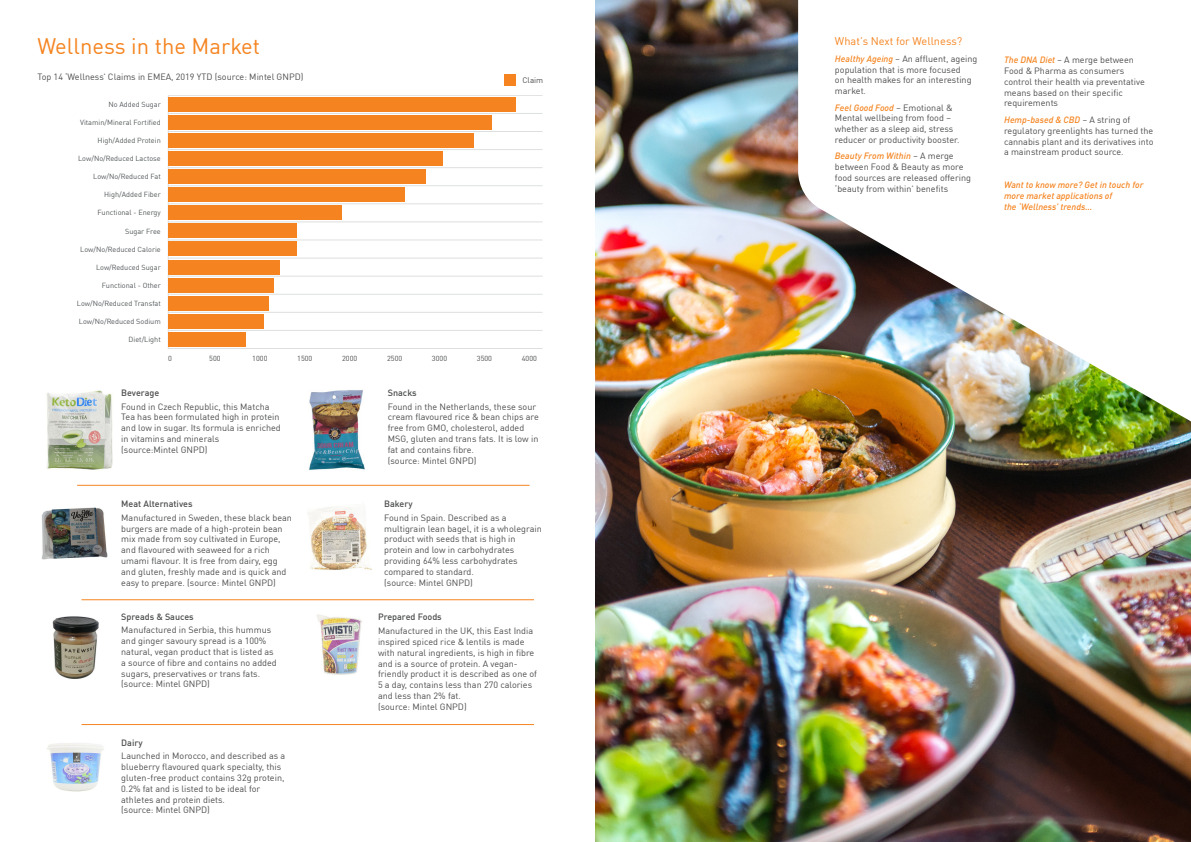
<style>
.page{position:relative;width:1191px;height:842px;background:#fff}
.page>*{position:absolute;margin:0;border:0;box-sizing:border-box;transform-origin:0 0}
.t1{font:22px "DIN Pro";color:#f58420}
.t2{font:11px "DIN Pro";color:#f58420}
.t3{font:9px/10.8px "DIN Pro";color:#4b4c4d}
.t4{font:italic 500 9px/10.8px "DIN Pro";color:#f58420}
.t5{font:500 9px "DIN Pro";color:#4b4c4d}
.t6{font:8px "DIN Pro";color:#4b4c4d}
.t7{font:7.3px "DIN Pro";color:#525759}
.t8{font:7.3px "DIN Pro";color:#4b4c4d}
.s1{font-weight:500;font-style:italic;color:#f58420}
.s2{font-style:italic}
</style>
<div class="page">
<img style="left:595px;top:0;width:596px;height:842px">
<img style="left:798px;top:0;width:393px;height:528px">
<hr style="left:168px;top:95px;width:374px;height:1px;background:#525759">
<hr style="left:168px;top:113px;width:374px;height:1px;background:#525759">
<hr style="left:168px;top:131px;width:374px;height:1px;background:#525759">
<hr style="left:168px;top:149px;width:374px;height:1px;background:#525759">
<hr style="left:168px;top:167px;width:374px;height:1px;background:#525759">
<hr style="left:168px;top:186px;width:374px;height:1px;background:#525759">
<hr style="left:168px;top:204px;width:374px;height:1px;background:#525759">
<hr style="left:168px;top:222px;width:374px;height:1px;background:#525759">
<hr style="left:168px;top:240px;width:374px;height:1px;background:#525759">
<hr style="left:168px;top:258px;width:374px;height:1px;background:#525759">
<hr style="left:168px;top:276px;width:374px;height:1px;background:#525759">
<hr style="left:168px;top:294px;width:374px;height:1px;background:#525759">
<hr style="left:168px;top:312px;width:374px;height:1px;background:#525759">
<hr style="left:168px;top:330px;width:374px;height:1px;background:#525759">
<svg style="left:168px;top:95px;width:1px;height:253px"></svg>
<hr style="left:168px;top:348px;width:374px;height:1px;background:#525759">
<div style="left:168px;top:97px;width:347px;height:14px;background:#f58420"></div>
<div style="left:504px;top:74px;width:12px;height:11px;background:#f58420"></div>
<div style="left:168px;top:115px;width:324px;height:14px;background:#f58420"></div>
<div style="left:168px;top:133px;width:306px;height:14px;background:#f58420"></div>
<div style="left:168px;top:151px;width:275px;height:15px;background:#f58420"></div>
<div style="left:168px;top:169px;width:258px;height:15px;background:#f58420"></div>
<div style="left:168px;top:187px;width:237px;height:15px;background:#f58420"></div>
<div style="left:168px;top:206px;width:174px;height:14px;background:#f58420"></div>
<div style="left:168px;top:224px;width:129px;height:14px;background:#f58420"></div>
<div style="left:168px;top:242px;width:129px;height:14px;background:#f58420"></div>
<div style="left:168px;top:260px;width:111px;height:14px;background:#f58420"></div>
<div style="left:168px;top:278px;width:106px;height:14px;background:#f58420"></div>
<div style="left:168px;top:296px;width:100px;height:14px;background:#f58420"></div>
<div style="left:168px;top:314px;width:95px;height:14px;background:#f58420"></div>
<div style="left:168px;top:332px;width:78px;height:15px;background:#f58420"></div>
<img style="left:52px;top:616px;width:47px;height:63px">
<img style="left:317px;top:614px;width:46px;height:61px">
<img style="left:47px;top:390px;width:66px;height:80px">
<img style="left:309px;top:390px;width:56px;height:80px">
<img style="left:41px;top:508px;width:67px;height:51px">
<img style="left:308px;top:506px;width:64px;height:64px">
<hr style="left:77px;top:485px;width:452px;height:1px;background:#f58420">
<hr style="left:81px;top:599px;width:453px;height:1px;background:#f58420">
<img style="left:47px;top:743px;width:57px;height:49px">
<hr style="left:81px;top:724px;width:453px;height:1px;background:#f58420">
<p class="t1" style="left:37px;top:29px;width:224px">Wellness in the Market</p>
<p class="t3" style="left:37px;top:71px;width:268px">Top 14 ‘Wellness’ Claims in EMEA, 2019 YTD (source: Mintel GNPD)</p>
<p class="t7" style="left:108px;top:99px;width:54px">No Added Sugar</p>
<p class="t7" style="left:80px;top:117px;width:82px">Vitamin/Mineral Fortified</p>
<p class="t7" style="left:98px;top:135px;width:65px">High/Added Protein</p>
<p class="t7" style="left:78px;top:153px;width:84px">Low/No/Reduced Lactose</p>
<p class="t7" style="left:93px;top:171px;width:69px">Low/No/Reduced Fat</p>
<p class="t7" style="left:104px;top:189px;width:58px">High/Added Fiber</p>
<p class="t7" style="left:98px;top:207px;width:65px">Functional - Energy</p>
<p class="t7" style="left:125px;top:225px;width:37px">Sugar Free</p>
<p class="t7" style="left:80px;top:243px;width:82px">Low/No/Reduced Calorie</p>
<p class="t7" style="left:96px;top:262px;width:66px">Low/Reduced Sugar</p>
<p class="t7" style="left:102px;top:280px;width:60px">Functional - Other</p>
<p class="t7" style="left:77px;top:298px;width:85px">Low/No/Reduced Transfat</p>
<p class="t7" style="left:79px;top:316px;width:83px">Low/No/Reduced Sodium</p>
<p class="t7" style="left:129px;top:334px;width:34px">Diet/Light</p>
<p class="t8" style="left:168px;top:353px;width:5px">0</p>
<p class="t8" style="left:477px;top:353px;width:17px">3500</p>
<p class="t8" style="left:209px;top:353px;width:13px">500</p>
<p class="t8" style="left:252px;top:353px;width:17px">1000</p>
<p class="t8" style="left:297px;top:353px;width:17px">1500</p>
<p class="t8" style="left:342px;top:353px;width:17px">2000</p>
<p class="t8" style="left:387px;top:353px;width:17px">2500</p>
<p class="t8" style="left:432px;top:353px;width:17px">3000</p>
<p class="t6" style="left:522px;top:74px;width:22px">Claim</p>
<p class="t8" style="left:522px;top:353px;width:17px">4000</p>
<p class="t5" style="left:121px;top:386px;width:40px">Beverage</p>
<p class="t3" style="left:121px;top:400px;width:161px">Found in Czech Republic, this Matcha<br>Tea has been formulated high in protein and low in sugar. Its formula is enriched in vitamins and minerals<br>(source:Mintel GNPD)</p>
<p class="t5" style="left:121px;top:497px;width:73px">Meat Alternatives</p>
<p class="t3" style="left:121px;top:512px;width:172px">Manufactured in Sweden, these black bean burgers are made of a high-protein bean mix made from soy cultivated in Europe, and flavoured with seaweed for a rich umami flavour. It is free from dairy, egg and gluten, freshly made and is quick and easy to prepare. (source: Mintel GNPD)</p>
<p class="t5" style="left:121px;top:609px;width:74px">Spreads &amp; Sauces</p>
<p class="t3" style="left:121px;top:624px;width:157px">Manufactured in Serbia, this hummus and ginger savoury spread is a 100% natural, vegan product that is listed as a source of fibre and contains no added sugars, preservatives or trans fats. (source: Mintel GNPD)</p>
<p class="t5" style="left:121px;top:735px;width:23px">Dairy</p>
<p class="t3" style="left:121px;top:750px;width:165px">Launched in Morocco, and described as a blueberry flavoured quark specialty, this gluten-free product contains 32g protein, 0.2% fat and is listed to be ideal for athletes and protein diets.<br>(source: Mintel GNPD)</p>
<p class="t5" style="left:388px;top:386px;width:30px">Snacks</p>
<p class="t3" style="left:388px;top:400px;width:153px">Found in the Netherlands, these sour cream flavoured rice &amp; bean chips are free from GMO, cholesterol, added<br>MSG, gluten and trans fats. It is low in fat and contains fibre.<br>(source: Mintel GNPD)</p>
<p class="t5" style="left:384px;top:497px;width:30px">Bakery</p>
<p class="t3" style="left:384px;top:512px;width:159px">Found in Spain. Described as a multigrain lean bagel, it is a wholegrain product with seeds that is high in protein and low in carbohydrates providing 64% less carbohydrates compared to standard.<br>(source: Mintel GNPD)</p>
<p class="t5" style="left:378px;top:610px;width:65px">Prepared Foods</p>
<p class="t3" style="left:378px;top:625px;width:160px">Manufactured in the UK, this East India inspired spiced rice &amp; lentils is made with natural ingredients, is high in fibre and is a source of protein. A vegan&shy;friendly product it is described as one of 5 a day, contains less than 270 calories and less than 2% fat.<br>(source: Mintel GNPD)</p>
<p class="t2" style="left:835px;top:33px;width:129px">What’s Next for Wellness?</p>
<p class="t3" style="left:835px;top:52px;width:144px"><span class="s1">Healthy Ageing</span> <span class="s2">–</span> An affluent, ageing population that is more focused<br>on health makes for an interesting market.</p>
<p class="t3" style="left:835px;top:101px;width:126px"><span class="s1">Feel Good Food</span> <span class="s2">–</span> Emotional &amp;<br>Mental wellbeing from food – whether as a sleep aid, stress reducer or productivity booster.</p>
<p class="t3" style="left:835px;top:150px;width:138px"><span class="s1">Beauty From Within</span> <span class="s2">–</span> A merge between Food &amp; Beauty as more food sources are released offering ‘beauty from within’ benefits</p>
<p class="t3" style="left:1004px;top:54px;width:142px"><span class="s1">The DNA Diet</span> <span class="s2">–</span> A merge between<br>Food &amp; Pharma as consumers control their health via preventative means based on their specific requirements</p>
<p class="t3" style="left:1004px;top:114px;width:151px"><span class="s1">Hemp-based &amp; CBD</span> <span class="s2">–</span> A string of regulatory greenlights has turned the cannabis plant and its derivatives into a mainstream product source.</p>
<p class="t4" style="left:1004px;top:179px;width:141px">Want to know more? Get in touch for more market applications of<br>the ‘Wellness’ trends…</p>
</div>
